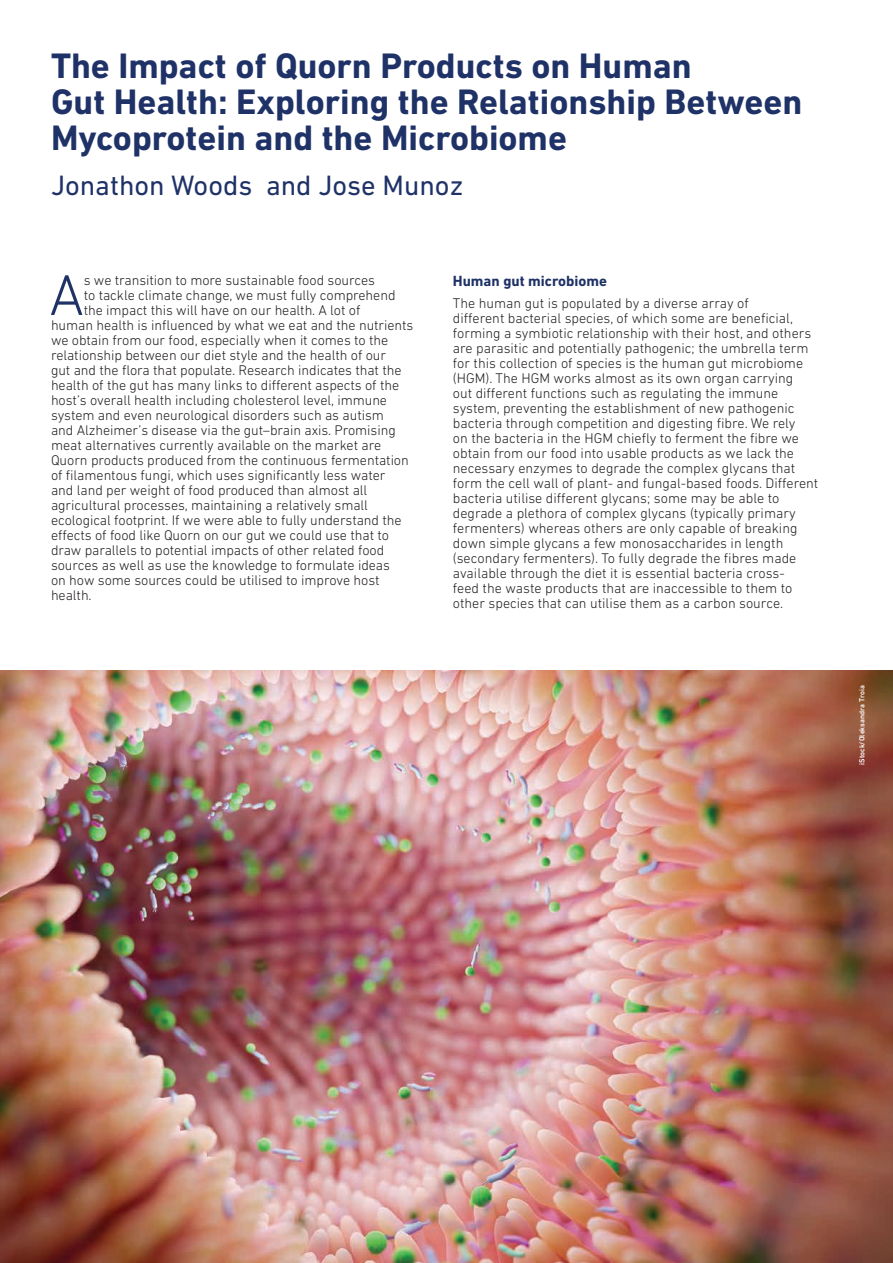
<style>
.page{position:relative;width:893px;height:1263px;background:#fff}
.page>*{position:absolute;margin:0;border:0;box-sizing:border-box;transform-origin:0 0}
.t1{font:300 58.35px "DIN Next LT Pro";color:#1f3267}
.t2{font:700 36px/36px "DIN Next LT Pro";color:#1f3267}
.t3{font:28.5px "DIN Next LT Pro";color:#1f3267}
.t4{font:700 15px "DIN Next LT Pro";color:#1f3267}
.t5{font:300 14.25px/15px "DIN Next LT Pro";letter-spacing:-.005em;color:#231f20}
.t6{font:500 7.5px "DIN Next LT Pro";color:#fff}
</style>
<div class="page">
<img style="left:0;top:670px;width:893px;height:593px">
<h2 class="t2" style="left:51px;top:48px;width:753px">The Impact of Quorn Products on Human<br>Gut Health: Exploring the Relationship Between<br>Mycoprotein and the Microbiome</h2>
<h3 class="t3" style="left:51px;top:168px;width:414px">Jonathon Woods and Jose Munoz</h3>
<h1 class="t1" style="left:49px;top:262px;width:36px">A</h1>
<p class="t5" style="left:84px;top:272px;width:293px">s we transition to more sustainable food sources</p>
<p class="t5" style="left:84px;top:287px;width:313px">to tackle climate change, we must fully comprehend</p>
<p class="t5" style="left:84px;top:302px;width:278px">the impact this will have on our health. A lot of</p>
<p class="t5" style="left:51px;top:317px;width:364px">human health is influenced by what we eat and the nutrients</p>
<p class="t5" style="left:51px;top:332px;width:339px">we obtain from our food, especially when it comes to the</p>
<p class="t5" style="left:51px;top:347px;width:337px">relationship between our diet style and the health of our</p>
<p class="t5" style="left:51px;top:362px;width:352px">gut and the flora that populate. Research indicates that the</p>
<p class="t5" style="left:51px;top:377px;width:350px">health of the gut has many links to different aspects of the</p>
<p class="t5" style="left:51px;top:392px;width:338px">host’s overall health including cholesterol level, immune</p>
<p class="t5" style="left:51px;top:407px;width:334px">system and even neurological disorders such as autism</p>
<p class="t5" style="left:51px;top:422px;width:346px">and Alzheimer’s disease via the gut–brain axis. Promising</p>
<p class="t5" style="left:51px;top:438px;width:332px">meat alternatives currently available on the market are</p>
<p class="t5" style="left:51px;top:453px;width:359px">Quorn products produced from the continuous fermentation</p>
<p class="t5" style="left:51px;top:468px;width:336px">of filamentous fungi, which uses significantly less water</p>
<p class="t5" style="left:51px;top:483px;width:318px">and land per weight of food produced than almost all</p>
<p class="t5" style="left:51px;top:498px;width:318px">agricultural processes, maintaining a relatively small</p>
<p class="t5" style="left:51px;top:513px;width:352px">ecological footprint. If we were able to fully understand the</p>
<p class="t5" style="left:51px;top:528px;width:340px">effects of food like Quorn on our gut we could use that to</p>
<p class="t5" style="left:51px;top:543px;width:335px">draw parallels to potential impacts of other related food</p>
<p class="t5" style="left:51px;top:558px;width:341px">sources as well as use the knowledge to formulate ideas</p>
<p class="t5" style="left:51px;top:573px;width:330px">on how some sources could be utilised to improve host</p>
<p class="t5" style="left:51px;top:588px;width:42px">health.</p>
<p class="t4" style="left:453px;top:272px;width:156px">Human gut microbiome</p>
<p class="t5" style="left:453px;top:296px;width:367px">The human gut is populated by a diverse array of<br>different bacterial species, of which some are beneficial, forming a symbiotic relationship with their host, and others are parasitic and potentially pathogenic; the umbrella term for this collection of species is the human gut microbiome (HGM). The HGM works almost as its own organ carrying<br>out different functions such as regulating the immune system, preventing the establishment of new pathogenic bacteria through competition and digesting fibre. We rely<br>on the bacteria in the HGM chiefly to ferment the fibre we obtain from our food into usable products as we lack the necessary enzymes to degrade the complex glycans that form the cell wall of plant- and fungal-based foods. Different bacteria utilise different glycans; some may be able to degrade a plethora of complex glycans (typically primary fermenters) whereas others are only capable of breaking down simple glycans a few monosaccharides in length (secondary fermenters). To fully degrade the fibres made available through the diet it is essential bacteria cross-<br>feed the waste products that are inaccessible to them to other species that can utilise them as a carbon source.</p>
<p class="t6" style="left:858px;top:765px;width:81px;rotate:-90deg">iStock/Oleksandra Troia</p>
</div>
